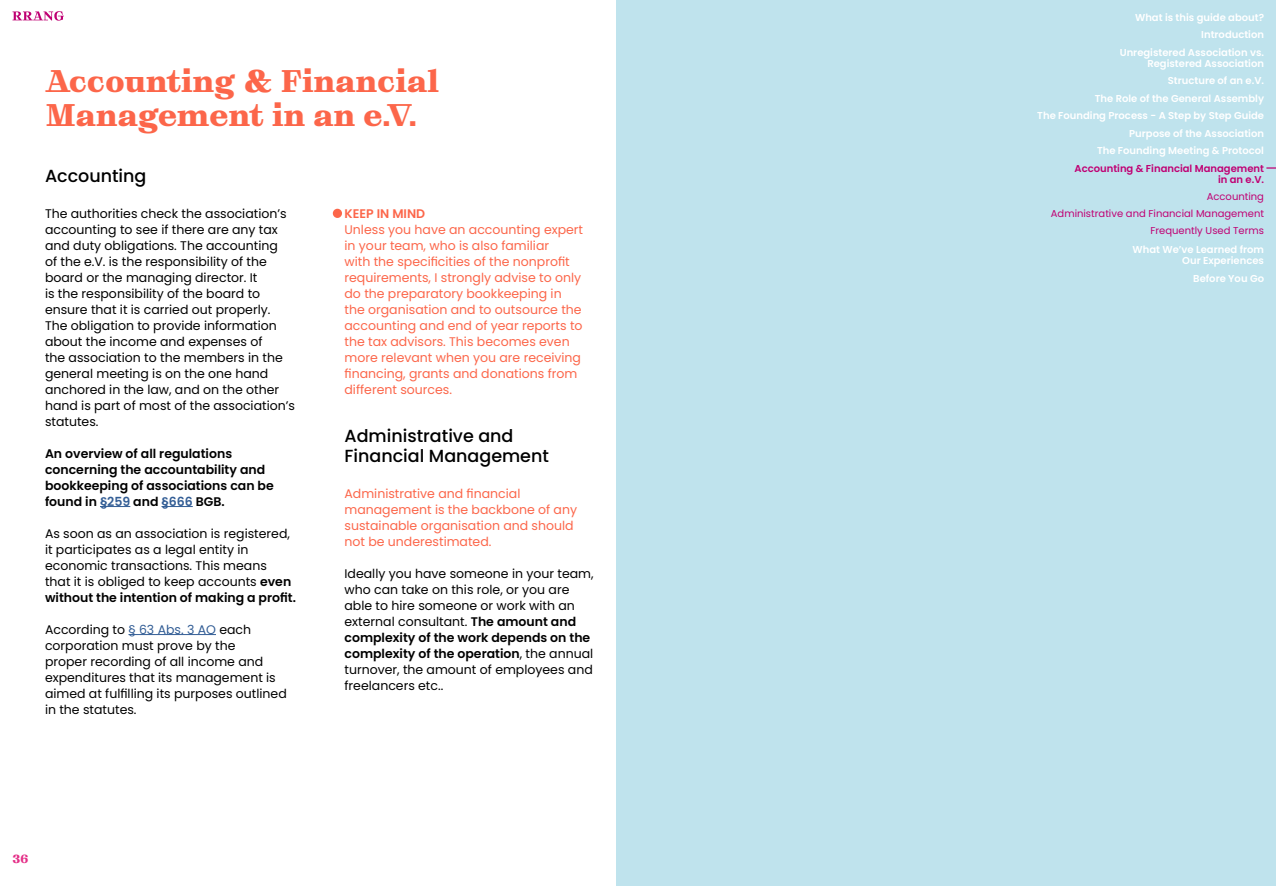
<style>
.page{position:relative;width:1276px;height:886px;background:#fff}
.page>*{position:absolute;margin:0;border:0;box-sizing:border-box;transform-origin:0 0}
.t1{font:30px/33.8px "Grafier Variable";color:#fc664a}
.t2{font:500 17.5px/20px "Poppins";color:#000}
.t3{font:12.5px/16px "Poppins";color:#000}
.t4{font:12.5px/16px "Poppins";color:#fc664a}
.t5{font:600 12.5px/16px "Poppins";color:#000}
.t6{font:600 12.5px "Poppins";color:#fc664a}
.t7{font:11.25px "Grafier Variable";color:#e42e87}
.t8{font:600 10px/17.5px "Poppins";color:#fff;text-align:right}
.t9{font:10px/16.6px "Poppins";color:#bf0073;text-align:right}
.t10{font:600 10px/11.2px "Poppins";color:#bf0073;text-align:right}
.s1{color:#325d95}
.s2{font-weight:600}
</style>
<div class="page">
<div style="left:617px;top:0;width:659px;height:886px;background:#bfe3ed"></div>
<svg style="left:1266px;top:167px;width:10px;height:2px"></svg>
<hr style="left:100px;top:506px;width:30px;height:1px;background:#325d95">
<hr style="left:161px;top:506px;width:32px;height:1px;background:#325d95">
<hr style="left:128px;top:634px;width:88px;height:1px;background:#325d95">
<div style="left:333px;top:209px;width:9px;height:9px;background:#fc664a;border-radius:50%"></div>
<svg style="left:12px;top:11px;width:52px;height:10px"></svg>
<h1 class="t1" style="left:45px;top:65px;width:395px">Accounting &amp; Financial<br>Management in an e.V.</h1>
<h2 class="t2" style="left:45px;top:165px;width:103px">Accounting</h2>
<p class="t3" style="left:45px;top:205px;width:251px">The authorities check the association’s accounting to see if there are any tax and duty obligations. The accounting<br>of the e.V. is the responsibility of the board or the managing director. It<br>is the responsibility of the board to ensure that it is carried out properly.<br>The obligation to provide information about the income and expenses of<br>the association to the members in the general meeting is on the one hand anchored in the law, and on the other hand is part of most of the association’s statutes.</p>
<p class="t5" style="left:45px;top:445px;width:230px">An overview of all regulations concerning the accountability and bookkeeping of associations can be found in <span class="s1">§259</span> and <span class="s1">§666</span> BGB.</p>
<p class="t3" style="left:45px;top:525px;width:252px">As soon as an association is registered, it participates as a legal entity in economic transactions. This means<br>that it is obliged to keep accounts <span class="s2">even without the intention of making a profit.</span></p>
<p class="t3" style="left:45px;top:621px;width:243px">According to <span class="s1">§ 63 Abs. 3 AO</span> each corporation must prove by the<br>proper recording of all income and expenditures that its management is aimed at fulfilling its purposes outlined in the statutes.</p>
<p class="t6" style="left:344px;top:206px;width:82px">KEEP IN MIND</p>
<p class="t4" style="left:344px;top:221px;width:240px">Unless you have an accounting expert in your team, who is also familiar<br>with the specificities of the nonprofit requirements, I strongly advise to only do the preparatory bookkeeping in the organisation and to outsource the accounting and end of year reports to the tax advisors. This becomes even more relevant when you are receiving financing, grants and donations from different sources.</p>
<h2 class="t2" style="left:344px;top:425px;width:206px">Administrative and<br>Financial Management</h2>
<p class="t4" style="left:344px;top:485px;width:234px">Administrative and financial management is the backbone of any sustainable organisation and should not be underestimated.</p>
<p class="t3" style="left:344px;top:565px;width:250px">Ideally you have someone in your team, who can take on this role, or you are able to hire someone or work with an external consultant. <span class="s2">The amount and complexity of the work depends on the complexity of the operation</span>, the annual turnover, the amount of employees and freelancers etc..</p>
<p class="t7" style="left:12px;top:851px;width:17px">36</p>
<p class="t8" style="left:1119px;top:8px;width:146px">What is this guide about?<br>Introduction<br>Unregistered Association vs.</p>
<p class="t8" style="left:1037px;top:55px;width:228px">Registered Association<br>Structure of an e.V.<br>The Role of the General Assembly<br>The Founding Process - A Step by Step Guide<br>Purpose of the Association<br>The Founding Meeting &amp; Protocol</p>
<p class="t10" style="left:1074px;top:163px;width:191px">Accounting &amp; Financial Management in an e.V.</p>
<p class="t9" style="left:1051px;top:188px;width:215px">Accounting<br>Administrative and Financial Management<br>Frequently Used Terms</p>
<p class="t8" style="left:1132px;top:244px;width:133px;line-height:11.2px">What We’ve Learned from<br>Our Experiences</p>
<p class="t8" style="left:1193px;top:270px;width:72px">Before You Go</p>
</div>
